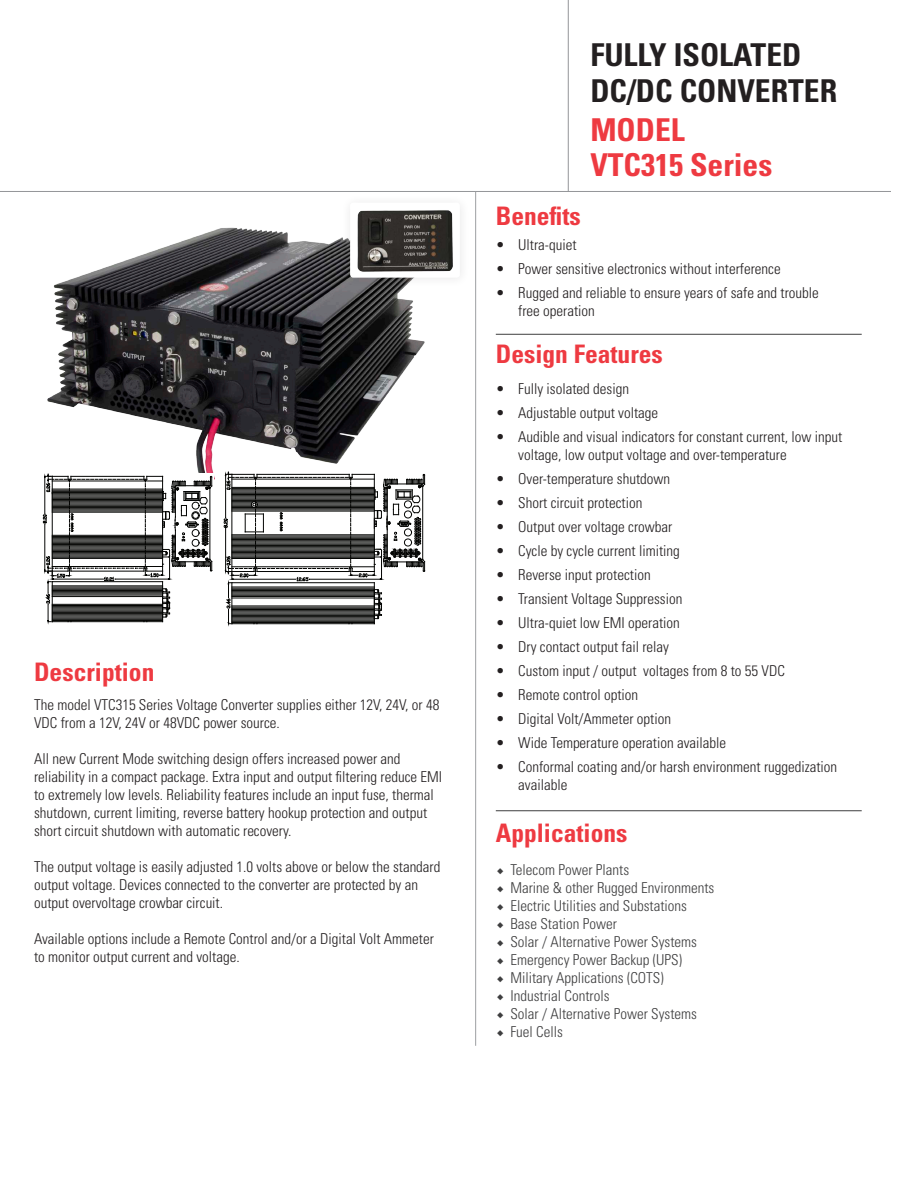
<style>
.page{position:relative;width:918px;height:1188px;background:#fff}
.page>*{position:absolute;margin:0;border:0;box-sizing:border-box;transform-origin:0 0}
.t1{font:700 condensed 31.5px/36px "Univers LT Std";color:#231f20}
.t2{font:700 condensed 31.5px/34.5px "Univers LT Std";color:#ee3a41}
.t3{font:700 condensed 25.5px "Univers LT Std";color:#ee3a41}
.t4{font:300 condensed 15px/18px "Univers LT Std";color:#231f20}
.t5{font:300 condensed 15px "Univers LT Std";color:#3e3e3f}
.s1{font-family:"Minion Pro";font-weight:400;font-stretch:normal}
</style>
<div class="page">
<hr style="left:0;top:191px;width:891px;height:1px;background:#939598">
<img style="left:44px;top:227px;width:381px;height:253px">
<hr style="left:475px;top:192px;width:1px;height:854px;background:#9d9fa2">
<div style="left:341px;top:193px;width:129px;height:95px;background:#231f20;opacity:.1"></div>
<div style="left:350px;top:203px;width:110px;height:75px;background:#fff;border-radius:3px"></div>
<img style="left:357px;top:210px;width:96px;height:62px">
<svg style="left:42px;top:474px;width:172px;height:148px"></svg>
<svg style="left:223px;top:471px;width:203px;height:153px"></svg>
<hr style="left:496px;top:810px;width:366px;height:1px;background:#3e3e3f">
<hr style="left:496px;top:334px;width:366px;height:1px;background:#3e3e3f">
<hr style="left:568px;top:0;width:1px;height:192px;background:#939598">
<h2 class="t3" style="left:34px;top:662px;width:122px">Description</h2>
<p class="t4" style="left:34px;top:697px;width:407px">The model VTC315 Series Voltage Converter supplies either 12V, 24V, or 48<br>VDC from a 12V, 24V or 48VDC power source.</p>
<p class="t4" style="left:34px;top:751px;width:410px">All new Current Mode switching design offers increased power and reliability in a compact package. Extra input and output iltering reduce EMI to extremely low levels. Reliability features include an input fuse, thermal shutdown, current limiting, reverse battery hookup protection and output short circuit shutdown with automatic recovery.</p>
<p class="t4" style="left:34px;top:859px;width:408px">The output voltage is easily adjusted 1.0 volts above or below the standard output voltage. Devices connected to the converter are protected by an output overvoltage crowbar circuit.</p>
<p class="t4" style="left:34px;top:931px;width:401px">Available options include a Remote Control and/or a Digital Volt Ammeter to monitor output current and voltage.</p>
<h1 class="t1" style="left:590px;top:40px;width:248px">FULLY ISOLATED<br>DC/DC CONVERTER</h1>
<h1 class="t2" style="left:590px;top:116px;width:183px">MODEL<br>VTC315 Series</h1>
<h2 class="t3" style="left:496px;top:206px;width:86px">Beneits</h2>
<p class="t4" style="left:496px;top:237px;width:82px">• Ultra-quiet</p>
<p class="t4" style="left:496px;top:261px;width:286px">• Power sensitive electronics without interference</p>
<p class="t4" style="left:518px;top:285px;width:302px;text-indent:-22px">• Rugged and reliable to ensure years of safe and trouble free operation</p>
<h2 class="t3" style="left:496px;top:344px;width:169px">Design Features</h2>
<p class="t4" style="left:496px;top:381px;width:135px">• Fully isolated design</p>
<p class="t4" style="left:496px;top:405px;width:164px">• Adjustable output voltage</p>
<p class="t4" style="left:518px;top:429px;width:326px;text-indent:-22px">• Audible and visual indicators for constant current, low input voltage, low output voltage and over-temperature</p>
<p class="t4" style="left:496px;top:471px;width:176px">• Over-temperature shutdown</p>
<p class="t4" style="left:496px;top:495px;width:148px">• Short circuit protection</p>
<p class="t4" style="left:496px;top:519px;width:178px">• Output over voltage crowbar</p>
<p class="t4" style="left:496px;top:543px;width:186px">• Cycle by cycle current limiting</p>
<p class="t4" style="left:496px;top:567px;width:156px">• Reverse input protection</p>
<p class="t4" style="left:496px;top:591px;width:188px">• Transient Voltage Suppression</p>
<p class="t4" style="left:496px;top:615px;width:186px">• Ultra-quiet low EMI operation</p>
<p class="t4" style="left:496px;top:639px;width:175px">• Dry contact output fail relay</p>
<p class="t4" style="left:496px;top:663px;width:291px">• Custom input / output voltages from 8 to 55 VDC</p>
<p class="t4" style="left:496px;top:687px;width:144px">• Remote control option</p>
<p class="t4" style="left:496px;top:711px;width:177px">• Digital Volt/Ammeter option</p>
<p class="t4" style="left:496px;top:735px;width:232px">• Wide Temperature operation available</p>
<p class="t4" style="left:518px;top:759px;width:320px;text-indent:-22px">• Conformal coating and/or harsh environment ruggedization available</p>
<h2 class="t3" style="left:496px;top:823px;width:133px">Applications</h2>
<p class="t5" style="left:497px;top:864px;width:134px"><span class="s1">◆</span> Telecom Power Plants</p>
<p class="t5" style="left:497px;top:882px;width:219px"><span class="s1">◆</span> Marine &amp; other Rugged Environments</p>
<p class="t5" style="left:497px;top:900px;width:192px"><span class="s1">◆</span> Electric Utilities and Substations</p>
<p class="t5" style="left:497px;top:918px;width:122px"><span class="s1">◆</span> Base Station Power</p>
<p class="t5" style="left:497px;top:936px;width:202px"><span class="s1">◆</span> Solar / Alternative Power Systems</p>
<p class="t5" style="left:497px;top:954px;width:187px"><span class="s1">◆</span> Emergency Power Backup (UPS)</p>
<p class="t5" style="left:497px;top:972px;width:168px"><span class="s1">◆</span> Military Applications (COTS)</p>
<p class="t5" style="left:497px;top:990px;width:114px"><span class="s1">◆</span> Industrial Controls</p>
<p class="t5" style="left:497px;top:1008px;width:202px"><span class="s1">◆</span> Solar / Alternative Power Systems</p>
<p class="t5" style="left:497px;top:1026px;width:67px"><span class="s1">◆</span> Fuel Cells</p>
</div>
